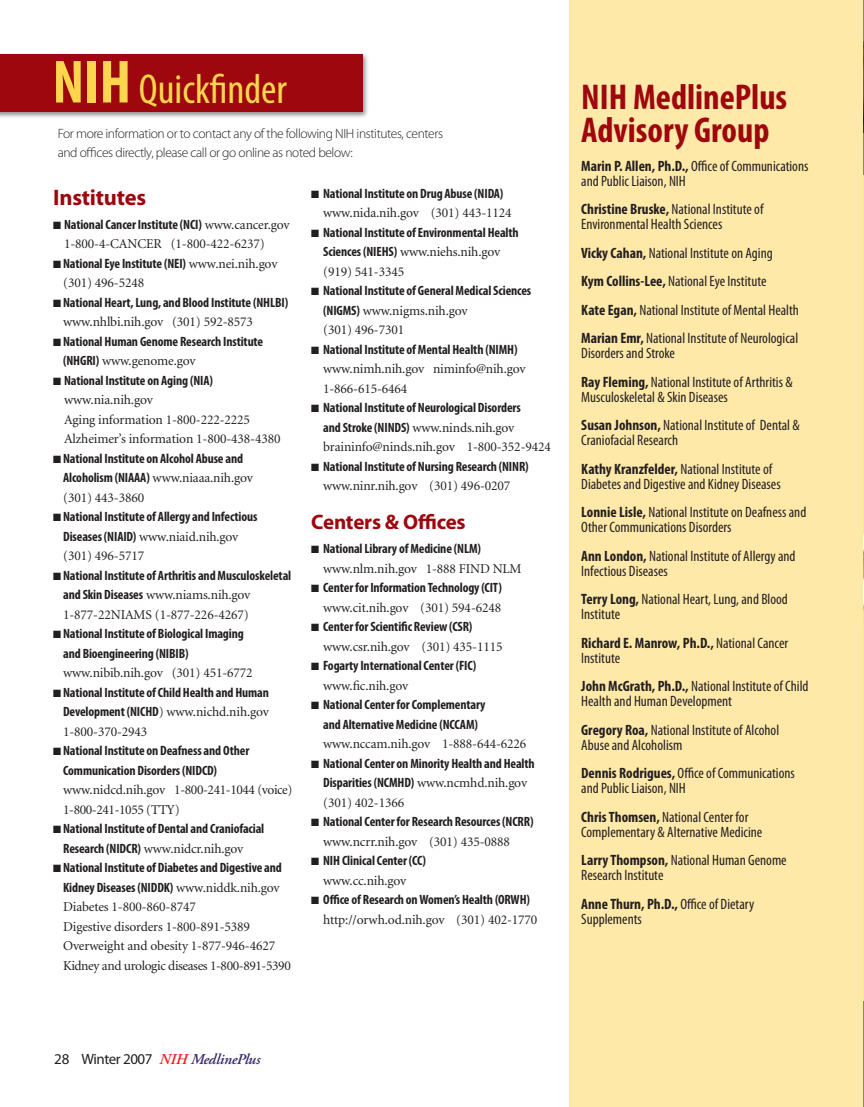
<style>
.page{position:relative;width:864px;height:1107px;background:#fff}
.page>*{position:absolute;margin:0;border:0;box-sizing:border-box;transform-origin:0 0}
.t1{font:condensed 42px "Myriad Pro";color:#fed64e}
.t2{font:700 condensed 36px/33px "Myriad Pro";color:#9d070d}
.t3{font:700 22.5px "Myriad Pro";color:#9d070d}
.t4{font:700 21px "Myriad Pro";letter-spacing:-.01em;color:#9d070d}
.t5{font:condensed 15px/28.5px "Myriad Pro";color:#231f20}
.t6{font:15px "Myriad Pro";letter-spacing:-.03em;color:#231f20}
.t7{font:700 condensed 13.5px/19.5px "Myriad Pro";letter-spacing:-.01em;color:#231f20}
.t8{font:13.5px/19.5px "Minion";letter-spacing:-.01em;color:#231f20}
.t9{font:300 13.5px/19.5px "Myriad Pro";letter-spacing:-.03em;color:#231f20}
.t10{font:13.5px/19.5px "Minion";letter-spacing:-.03em;color:#231f20}
.s1{font-weight:700;font-size:61.5px}
.s2{font-family:"Minion";font-weight:400;font-stretch:normal}
.s3{font-family:"Myriad Pro";font-weight:700;font-stretch:condensed}
.s4{font-weight:700}
.s5{font-family:"Adobe Garamond Pro";font-weight:600;font-style:italic;color:#ee1d23}
.s6{font-family:"Adobe Garamond Pro";font-weight:600;font-style:italic;color:#39286c}
</style>
<div class="page">
<svg style="left:863px;top:0;width:1px;height:1107px"></svg>
<div style="left:569px;top:0;width:294px;height:1107px;background:#ffe9a9"></div>
<div style="left:0;top:51px;width:375px;height:73px;background:#231f20;opacity:.5"></div>
<div style="left:0;top:54px;width:362px;height:57px;background:#9d070d"></div>
<h1 class="t1" style="left:52px;top:66px;width:236px"><span class="s1">NIH</span> Quickfinder</h1>
<p class="t9" style="left:58px;top:124px;width:387px">For more information or to contact any of the following NIH institutes, centers and offices directly, please call or go online as noted below:</p>
<h3 class="t3" style="left:53px;top:184px;width:94px">Institutes</h3>
<p class="t7" style="left:53px;top:215px;width:238px">■ National Cancer Institute (NCI) <span class="s2">www.cancer.gov</span></p>
<p class="t8" style="left:64px;top:235px;width:202px">1-800-4-CANCER (1-800-422-6237)</p>
<p class="t7" style="left:53px;top:254px;width:226px">■ National Eye Institute (NEI) <span class="s2">www.nei.nih.gov</span></p>
<p class="t8" style="left:63px;top:274px;width:83px">(301) 496-5248</p>
<p class="t7" style="left:53px;top:293px;width:236px">■ National Heart, Lung, and Blood Institute (NHLBI)</p>
<p class="t8" style="left:63px;top:313px;width:191px">www.nhlbi.nih.gov (301) 592-8573</p>
<p class="t7" style="left:53px;top:332px;width:212px">■ National Human Genome Research Institute</p>
<p class="t8" style="left:63px;top:352px;width:134px"><span class="s3">(NHGRI)</span> www.genome.gov</p>
<p class="t7" style="left:53px;top:371px;width:161px">■ National Institute on Aging (NIA)</p>
<p class="t8" style="left:64px;top:391px;width:218px">www.nia.nih.gov<br>Aging information 1-800-222-2225<br>Alzheimer’s information 1-800-438-4380</p>
<p class="t7" style="left:63px;top:449px;width:191px;text-indent:-10px">■ National Institute on Alcohol Abuse and<br>Alcoholism (NIAAA) <span class="s2">www.niaaa.nih.gov</span></p>
<p class="t8" style="left:63px;top:488px;width:83px">(301) 443-3860</p>
<p class="t7" style="left:53px;top:507px;width:206px">■ National Institute of Allergy and Infectious</p>
<p class="t8" style="left:63px;top:527px;width:177px"><span class="s3">Diseases (NIAID)</span> www.niaid.nih.gov (301) 496-5717</p>
<p class="t7" style="left:53px;top:566px;width:240px">■ National Institute of Arthritis and Musculoskeletal</p>
<p class="t8" style="left:63px;top:586px;width:189px"><span class="s3">and Skin Diseases</span> www.niams.nih.gov<br>1-877-22NIAMS (1-877-226-4267)</p>
<p class="t7" style="left:63px;top:624px;width:182px;text-indent:-10px">■ National Institute of Biological Imaging and Bioengineering (NIBIB)</p>
<p class="t8" style="left:63px;top:664px;width:191px">www.nibib.nih.gov (301) 451-6772</p>
<p class="t7" style="left:53px;top:683px;width:217px">■ National Institute of Child Health and Human</p>
<p class="t8" style="left:63px;top:703px;width:207px"><span class="s3">Development (NICHD</span>) www.nichd.nih.gov<br>1-800-370-2943</p>
<p class="t7" style="left:63px;top:741px;width:188px;text-indent:-10px">■ National Institute on Deafness and Other<br>Communication Disorders (NIDCD)</p>
<p class="t10" style="left:63px;top:781px;width:231px">www.nidcd.nih.gov 1-800-241-1044 (voice)<br>1-800-241-1055 (TTY)</p>
<p class="t7" style="left:53px;top:819px;width:213px">■ National Institute of Dental and Craniofacial</p>
<p class="t8" style="left:63px;top:839px;width:182px"><span class="s3">Research (NIDCR)</span> www.nidcr.nih.gov</p>
<p class="t7" style="left:53px;top:858px;width:230px;text-align:center">■ National Institute of Diabetes and Digestive and<br>Kidney Diseases (NIDDK) <span class="s2">www.niddk.nih.gov</span></p>
<p class="t8" style="left:63px;top:898px;width:229px">Diabetes 1-800-860-8747<br>Digestive disorders 1-800-891-5389<br>Overweight and obesity 1-877-946-4627<br>Kidney and urologic diseases 1-800-891-5390</p>
<p class="t7" style="left:311px;top:184px;width:194px">■ National Institute on Drug Abuse (NIDA)</p>
<p class="t8" style="left:323px;top:204px;width:190px">www.nida.nih.gov (301) 443-1124</p>
<p class="t7" style="left:311px;top:223px;width:209px">■ National Institute of Environmental Health</p>
<p class="t8" style="left:323px;top:243px;width:179px"><span class="s3">Sciences (NIEHS)</span> www.niehs.nih.gov (919) 541-3345</p>
<p class="t7" style="left:311px;top:281px;width:222px">■ National Institute of General Medical Sciences</p>
<p class="t8" style="left:323px;top:301px;width:146px"><span class="s3">(NIGMS)</span> www.nigms.nih.gov (301) 496-7301</p>
<p class="t7" style="left:311px;top:340px;width:208px">■ National Institute of Mental Health (NIMH)</p>
<p class="t8" style="left:323px;top:360px;width:204px">www.nimh.nih.gov niminfo@nih.gov<br>1-866-615-6464</p>
<p class="t7" style="left:311px;top:398px;width:211px">■ National Institute of Neurological Disorders</p>
<p class="t8" style="left:323px;top:418px;width:229px"><span class="s3">and Stroke (NINDS)</span> www.ninds.nih.gov braininfo@ninds.nih.gov 1-800-352-9424</p>
<p class="t7" style="left:311px;top:457px;width:219px">■ National Institute of Nursing Research (NINR)</p>
<p class="t8" style="left:323px;top:477px;width:189px">www.ninr.nih.gov (301) 496-0207</p>
<h3 class="t4" style="left:311px;top:511px;width:156px">Centers &amp; Offices</h3>
<p class="t7" style="left:311px;top:539px;width:171px">■ National Library of Medicine (NLM)</p>
<p class="t8" style="left:323px;top:559px;width:200px">www.nlm.nih.gov 1-888 FIND NLM</p>
<p class="t7" style="left:311px;top:578px;width:192px">■ Center for Information Technology (CIT)</p>
<p class="t8" style="left:323px;top:598px;width:180px">www.cit.nih.gov (301) 594-6248</p>
<p class="t7" style="left:311px;top:617px;width:163px">■ Center for Scientific Review (CSR)</p>
<p class="t8" style="left:323px;top:637px;width:181px">www.csr.nih.gov (301) 435-1115</p>
<p class="t7" style="left:311px;top:656px;width:167px">■ Fogarty International Center (FIC)</p>
<p class="t8" style="left:323px;top:676px;width:87px">www.fic.nih.gov</p>
<p class="t7" style="left:311px;top:695px;width:176px;text-align:center">■ National Center for Complementary and Alternative Medicine (NCCAM)</p>
<p class="t8" style="left:323px;top:735px;width:205px">www.nccam.nih.gov 1-888-644-6226</p>
<p class="t7" style="left:311px;top:754px;width:225px;text-align:center">■ National Center on Minority Health and Health<br>Disparities (NCMHD) <span class="s2">www.ncmhd.nih.gov</span></p>
<p class="t8" style="left:323px;top:793px;width:83px">(301) 402-1366</p>
<p class="t7" style="left:311px;top:812px;width:224px">■ National Center for Research Resources (NCRR)</p>
<p class="t8" style="left:323px;top:832px;width:188px">www.ncrr.nih.gov (301) 435-0888</p>
<p class="t7" style="left:311px;top:851px;width:116px">■ NIH Clinical Center (CC)</p>
<p class="t8" style="left:323px;top:871px;width:85px">www.cc.nih.gov</p>
<p class="t7" style="left:311px;top:890px;width:220px">■ Office of Research on Women’s Health (ORWH)</p>
<p class="t8" style="left:323px;top:910px;width:216px">http://orwh.od.nih.gov (301) 402-1770</p>
<h2 class="t2" style="left:581px;top:81px;width:208px">NIH MedlinePlus<br>Advisory Group</h2>
<p class="t5" style="left:581px;top:158px;width:229px;line-height:15px"><span class="s4">Marin P. Allen, Ph.D.,</span> Office of Communications and Public Liaison, NIH</p>
<p class="t5" style="left:581px;top:202px;width:184px;line-height:15px"><span class="s4">Christine Bruske,</span> National Institute of<br>Environmental Health Sciences</p>
<p class="t5" style="left:581px;top:239px;width:219px"><span class="s4">Vicky Cahan,</span> National Institute on Aging <span class="s4">Kym Collins-Lee,</span> National Eye Institute<br><span class="s4">Kate Egan,</span> National Institute of Mental Health <span class="s4">Marian Emr,</span> National Institute of Neurological</p>
<p class="t5" style="left:581px;top:339px;width:213px">Disorders and Stroke<br><span class="s4">Ray Fleming,</span> National Institute of Arthritis &amp;</p>
<p class="t5" style="left:581px;top:383px;width:220px">Musculoskeletal &amp; Skin Diseases<br><span class="s4">Susan Johnson,</span> National Institute of Dental &amp;</p>
<p class="t5" style="left:581px;top:426px;width:192px">Craniofacial Research<br><span class="s4">Kathy Kranzfelder,</span> National Institute of</p>
<p class="t5" style="left:581px;top:470px;width:227px">Diabetes and Digestive and Kidney Diseases<br><span class="s4">Lonnie Lisle,</span> National Institute on Deafness and</p>
<p class="t5" style="left:581px;top:513px;width:216px">Other Communications Disorders<br><span class="s4">Ann London,</span> National Institute of Allergy and</p>
<p class="t5" style="left:581px;top:557px;width:208px">Infectious Diseases<br><span class="s4">Terry Long,</span> National Heart, Lung, and Blood</p>
<p class="t5" style="left:581px;top:600px;width:208px">Institute<br><span class="s4">Richard E. Manrow, Ph.D.,</span> National Cancer</p>
<p class="t5" style="left:581px;top:644px;width:229px">Institute<br><span class="s4">John McGrath, Ph.D.,</span> National Institute of Child</p>
<p class="t5" style="left:581px;top:687px;width:200px">Health and Human Development<br><span class="s4">Gregory Roa,</span> National Institute of Alcohol</p>
<p class="t5" style="left:581px;top:731px;width:215px">Abuse and Alcoholism<br><span class="s4">Dennis Rodrigues,</span> Office of Communications</p>
<p class="t5" style="left:581px;top:774px;width:169px">and Public Liaison, NIH<br><span class="s4">Chris Thomsen,</span> National Center for</p>
<p class="t5" style="left:581px;top:818px;width:207px">Complementary &amp; Alternative Medicine<br><span class="s4">Larry Thompson,</span> National Human Genome</p>
<p class="t5" style="left:581px;top:861px;width:174px">Research Institute<br><span class="s4">Anne Thurn, Ph.D.,</span> Office of Dietary</p>
<p class="t5" style="left:581px;top:905px;width:62px">Supplements</p>
<p class="t6" style="left:54px;top:1051px;width:208px">28 Winter 2007 <span class="s5">NIH</span> <span class="s6">MedlinePlus</span></p>
</div>
